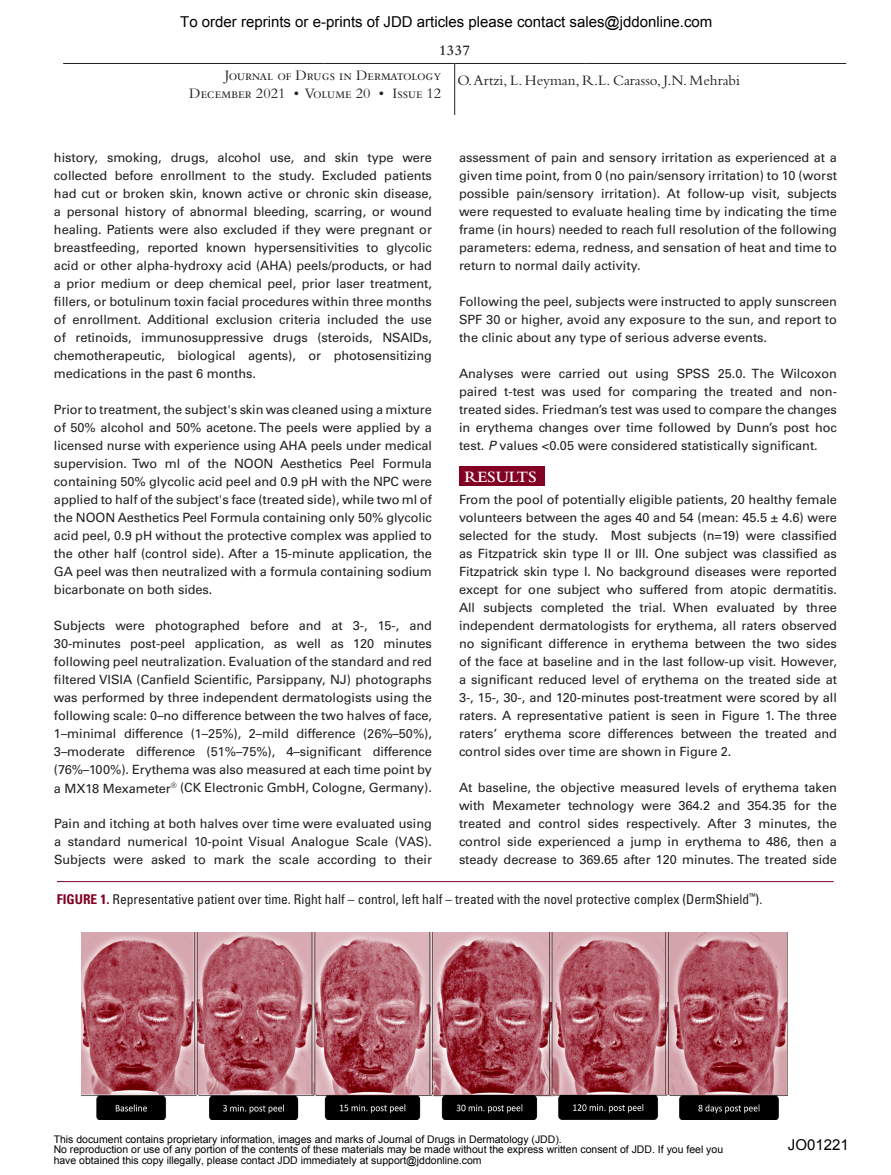
<style>
.page{position:relative;width:891px;height:1175px;background:#fff}
.page>*{position:absolute;margin:0;border:0;box-sizing:border-box;transform-origin:0 0}
.t1{font:27px/32.4px "Myriad Pro";color:#231f20;text-align:center}
.t2{font:600 16.5px "Bembo Std";color:#fff}
.t3{font:15px "Arial";color:#000}
.t4{font:15px/18px "Bembo Std";letter-spacing:-.02em;color:#231f20;text-align:right}
.t5{font:15px "Bembo Std";color:#231f20}
.t6{font:600 15px "Bembo Std";color:#231f20}
.t7{font:condensed 13.5px "Univers LT Std";color:#231f20}
.t8{font:12.75px/18px "Univers LT Std";letter-spacing:-.005em;color:#231f20;text-align:justify}
.t9{font:10.5px/10.5px "Arial";color:#000}
.s1{font-style:italic}
.s2{font-weight:700;color:#820123}
</style>
<div class="page">
<hr style="left:63px;top:63px;width:261px;height:1px;background:#231f20">
<hr style="left:324px;top:63px;width:131px;height:1px;background:#231f20">
<hr style="left:455px;top:63px;width:130px;height:1px;background:#231f20">
<hr style="left:585px;top:63px;width:261px;height:1px;background:#231f20">
<hr style="left:454px;top:64px;width:1px;height:51px;background:#231f20">
<div style="left:459px;top:466px;width:86px;height:20px;background:#820123"></div>
<hr style="left:57px;top:881px;width:777px;height:1px;background:#820123">
<img style="left:82px;top:932px;width:706px;height:187px">
<hr style="left:352px;top:589px;width:236px;height:1px;background:#a96828">
<hr style="left:352px;top:609px;width:236px;height:1px;background:#a96828">
<p class="t3" style="left:180px;top:12px;width:534px">To order reprints or e-prints of JDD articles please contact sales@jddonline.com</p>
<p class="t6" style="left:439px;top:42px;width:32px">1337</p>
<p class="t4" style="left:189px;top:66px;width:253px">Journal of Drugs in Dermatology<br>December 2021 • Volume 20 • Issue 12</p>
<p class="t5" style="left:457px;top:72px;width:284px">O. Artzi, L. Heyman, R.L. Carasso, J.N. Mehrabi</p>
<p class="t8" style="left:459px;top:149px;width:380px">assessment of pain and sensory irritation as experienced at a given time point, from 0 (no pain/sensory irritation) to 10 (worst possible pain/sensory irritation). At follow-up visit, subjects were requested to evaluate healing time by indicating the time frame (in hours) needed to reach full resolution of the following parameters: edema, redness, and sensation of heat and time to return to normal daily activity.</p>
<p class="t8" style="left:459px;top:293px;width:380px">Following the peel, subjects were instructed to apply sunscreen SPF 30 or higher, avoid any exposure to the sun, and report to the clinic about any type of serious adverse events.</p>
<p class="t8" style="left:459px;top:365px;width:380px">Analyses were carried out using SPSS 25.0. The Wilcoxon paired t-test was used for comparing the treated and non&shy;treated sides. Friedman’s test was used to compare the changes in erythema changes over time followed by Dunn’s post hoc test. <span class="s1">P</span> values &lt;0.05 were considered statistically significant.</p>
<p class="t2" style="left:464px;top:467px;width:74px">RESULTS</p>
<p class="t8" style="left:459px;top:491px;width:380px">From the pool of potentially eligible patients, 20 healthy female volunteers between the ages 40 and 54 (mean: 45.5 ± 4.6) were selected for the study. Most subjects (n=19) were classified as Fitzpatrick skin type II or III. One subject was classified as Fitzpatrick skin type I. No background diseases were reported except for one subject who suffered from atopic dermatitis.<br>All subjects completed the trial. When evaluated by three independent dermatologists for erythema, all raters observed no significant difference in erythema between the two sides of the face at baseline and in the last follow-up visit. However, a significant reduced level of erythema on the treated side at 3-, 15-, 30-, and 120-minutes post-treatment were scored by all raters. A representative patient is seen in Figure 1. The three raters’ erythema score differences between the treated and control sides over time are shown in Figure 2.</p>
<p class="t8" style="left:459px;top:779px;width:380px">At baseline, the objective measured levels of erythema taken with Mexameter technology were 364.2 and 354.35 for the treated and control sides respectively. After 3 minutes, the control side experienced a jump in erythema to 486, then a steady decrease to 369.65 after 120 minutes. The treated side</p>
<p class="t8" style="left:54px;top:149px;width:380px">history, smoking, drugs, alcohol use, and skin type were collected before enrollment to the study. Excluded patients had cut or broken skin, known active or chronic skin disease, a personal history of abnormal bleeding, scarring, or wound healing. Patients were also excluded if they were pregnant or breastfeeding, reported known hypersensitivities to glycolic acid or other alpha-hydroxy acid (AHA) peels/products, or had a prior medium or deep chemical peel, prior laser treatment, fillers, or botulinum toxin facial procedures within three months of enrollment. Additional exclusion criteria included the use of retinoids, immunosuppressive drugs (steroids, NSAIDs, chemotherapeutic, biological agents), or photosensitizing medications in the past 6 months.</p>
<p class="t8" style="left:54px;top:401px;width:380px">Prior to treatment, the subject's skin was cleaned using a mixture of 50% alcohol and 50% acetone. The peels were applied by a licensed nurse with experience using AHA peels under medical supervision. Two ml of the NOON Aesthetics Peel Formula containing 50% glycolic acid peel and 0.9 pH with the NPC were applied to half of the subject's face (treated side), while two ml of the NOON Aesthetics Peel Formula containing only 50% glycolic acid peel, 0.9 pH without the protective complex was applied to the other half (control side). After a 15-minute application, the GA peel was then neutralized with a formula containing sodium bicarbonate on both sides.</p>
<p class="t8" style="left:54px;top:617px;width:380px">Subjects were photographed before and at 3-, 15-, and 30-minutes post-peel application, as well as 120 minutes following peel neutralization. Evaluation of the standard and red filtered VISIA (Canfield Scientific, Parsippany, NJ) photographs was performed by three independent dermatologists using the following scale: 0–no difference between the two halves of face, 1–minimal difference (1–25%), 2–mild difference (26%–50%), 3–moderate difference (51%–75%), 4–significant difference (76%–100%). Erythema was also measured at each time point by a MX18 Mexameter<sup>®</sup> (CK Electronic GmbH, Cologne, Germany).</p>
<p class="t8" style="left:54px;top:815px;width:380px">Pain and itching at both halves over time were evaluated using a standard numerical 10-point Visual Analogue Scale (VAS).<br>Subjects were asked to mark the scale according to their</p>
<p class="t7" style="left:57px;top:890px;width:707px"><span class="s2">FIGURE 1.</span> Representative patient over time. Right half – control, left half – treated with the novel protective complex (DermShield<sup>™</sup>).</p>
<h1 class="t1" style="left:359px;top:633px;width:175px">Do Not Copy<br>Penalties Apply</h1>
<p class="t9" style="left:54px;top:1133px;width:671px">This document contains proprietary information, images and marks of Journal of Drugs in Dermatology (JDD).<br>No reproduction or use of any portion of the contents of these materials may be made without the express written consent of JDD. If you feel you have obtained this copy illegally, please contact JDD immediately at support@jddonline.com</p>
<p class="t3" style="left:788px;top:1134px;width:62px">JO01221</p>
</div>
